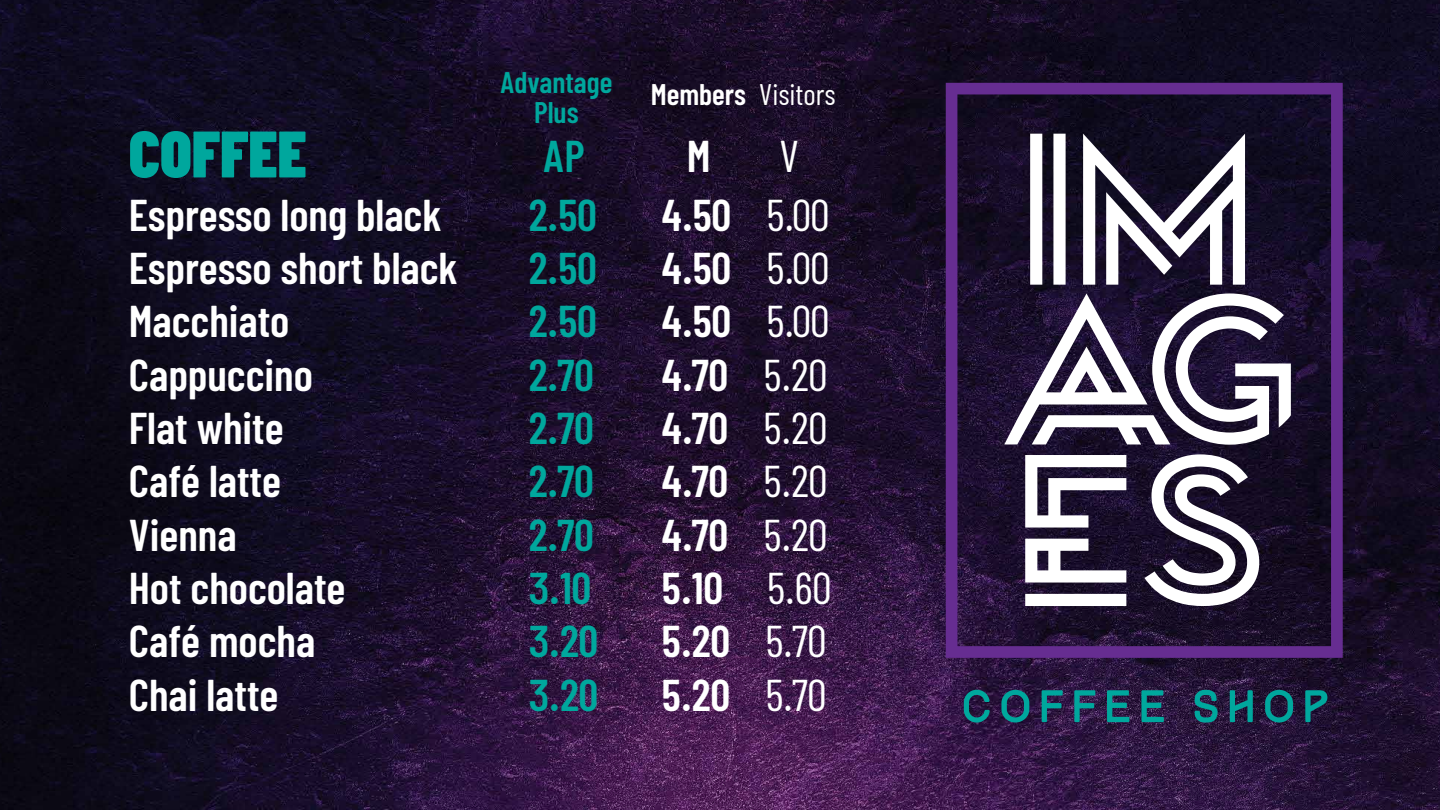
<style>
.page{position:relative;width:1440px;height:810px;background:#fff}
.page>*{position:absolute;margin:0;border:0;box-sizing:border-box;transform-origin:0 0}
.t1{font:900 65.62px "Barlow Condensed";color:#00a79d}
.t2{font:600 44.4px "Barlow Condensed";color:#fff}
.t3{font:600 44.4px "Barlow Condensed";color:#00a79d}
.t4{font:44.4px "Barlow Condensed";color:#fff}
.t5{font:29.78px "Barlow Condensed";color:#fff}
.t6{font:600 29.78px/29.5px "Barlow Condensed";color:#00a79d;text-align:center}
.s1{font-weight:600}
.s2{font-weight:400}
</style>
<div class="page">
<img style="left:0;top:0;width:1440px;height:810px">
<svg style="left:946px;top:83px;width:397px;height:575px"></svg>
<svg style="left:964px;top:690px;width:26px;height:33px"></svg>
<svg style="left:1001px;top:690px;width:28px;height:33px"></svg>
<svg style="left:1042px;top:690px;width:21px;height:32px"></svg>
<svg style="left:1074px;top:690px;width:21px;height:32px"></svg>
<svg style="left:1107px;top:690px;width:22px;height:32px"></svg>
<svg style="left:1141px;top:690px;width:23px;height:32px"></svg>
<svg style="left:1195px;top:690px;width:23px;height:33px"></svg>
<svg style="left:1230px;top:690px;width:23px;height:32px"></svg>
<svg style="left:1265px;top:690px;width:28px;height:33px"></svg>
<svg style="left:1305px;top:690px;width:22px;height:32px"></svg>
<p class="t6" style="left:500px;top:71px;width:114px">Advantage<br>Plus</p>
<p class="t5" style="left:651px;top:77px;width:186px"><span class="s1">Members</span> Visitors</p>
<h1 class="t1" style="left:129px;top:116px;width:179px">COFFEE</h1>
<p class="t2" style="left:129px;top:199px;width:314px">Espresso long black</p>
<p class="t3" style="left:529px;top:199px;width:69px">2.50</p>
<p class="t2" style="left:662px;top:199px;width:169px">4.50 <span class="s2">5.00</span></p>
<p class="t2" style="left:129px;top:252px;width:330px">Espresso short black</p>
<p class="t3" style="left:529px;top:252px;width:69px">2.50</p>
<p class="t2" style="left:662px;top:252px;width:169px">4.50 <span class="s2">5.00</span></p>
<p class="t2" style="left:129px;top:305px;width:162px">Macchiato</p>
<p class="t3" style="left:529px;top:305px;width:69px">2.50</p>
<p class="t2" style="left:662px;top:305px;width:169px">4.50 <span class="s2">5.00</span></p>
<p class="t2" style="left:129px;top:359px;width:186px">Cappuccino</p>
<p class="t3" style="left:529px;top:359px;width:66px">2.70</p>
<p class="t2" style="left:662px;top:359px;width:167px">4.70 <span class="s2">5.20</span></p>
<p class="t2" style="left:129px;top:412px;width:156px">Flat white</p>
<p class="t3" style="left:529px;top:412px;width:66px">2.70</p>
<p class="t2" style="left:662px;top:412px;width:167px">4.70 <span class="s2">5.20</span></p>
<p class="t2" style="left:129px;top:465px;width:154px">Café latte</p>
<p class="t3" style="left:529px;top:465px;width:66px">2.70</p>
<p class="t2" style="left:662px;top:465px;width:167px">4.70 <span class="s2">5.20</span></p>
<p class="t2" style="left:129px;top:519px;width:109px">Vienna</p>
<p class="t3" style="left:529px;top:519px;width:66px">2.70</p>
<p class="t2" style="left:662px;top:519px;width:167px">4.70 <span class="s2">5.20</span></p>
<p class="t2" style="left:129px;top:572px;width:218px">Hot chocolate</p>
<p class="t3" style="left:529px;top:572px;width:64px">3.10</p>
<p class="t2" style="left:662px;top:572px;width:171px">5.10 <span class="s2">5.60</span></p>
<p class="t2" style="left:129px;top:625px;width:188px">Café mocha</p>
<p class="t3" style="left:529px;top:625px;width:71px">3.20</p>
<p class="t2" style="left:662px;top:625px;width:166px">5.20 <span class="s2">5.70</span></p>
<p class="t2" style="left:129px;top:679px;width:151px">Chai latte</p>
<p class="t3" style="left:529px;top:679px;width:71px">3.20</p>
<p class="t2" style="left:662px;top:679px;width:166px">5.20 <span class="s2">5.70</span></p>
<p class="t3" style="left:543px;top:140px;width:43px">AP</p>
<p class="t2" style="left:687px;top:140px;width:25px">M</p>
<p class="t4" style="left:780px;top:131px;width:21px">V</p>
</div>
